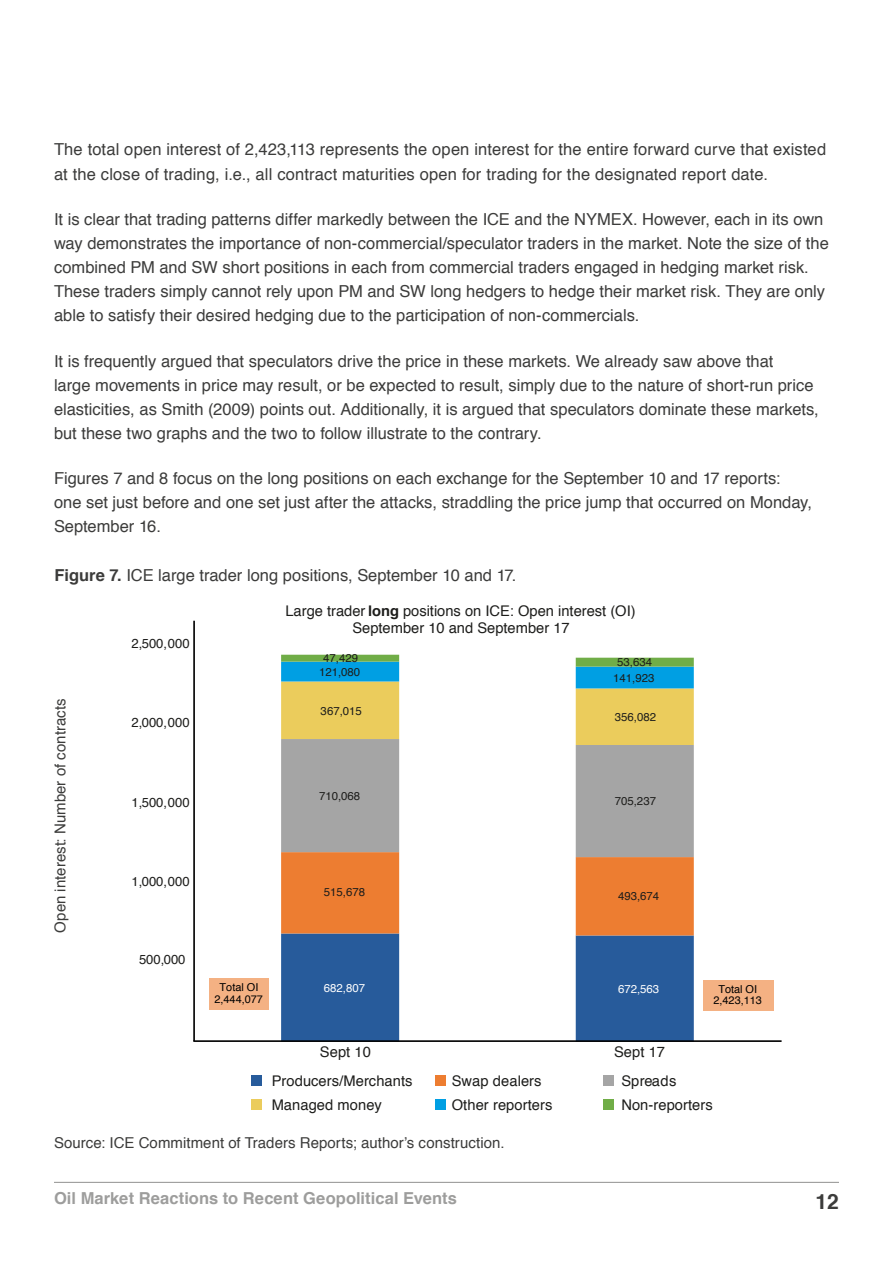
<style>
.page{position:relative;width:893px;height:1263px;background:#fff}
.page>*{position:absolute;margin:0;border:0;box-sizing:border-box;transform-origin:0 0}
.t1{font:700 21px "Helvetica";color:#3c3c3b}
.t2{font:16.5px/24px "Helvetica";color:#3c3c3b}
.t3{font:700 16.5px "Helvetica";letter-spacing:.005em;color:#9d9d9c}
.t4{font:15px "Helvetica";letter-spacing:.005em;color:#3c3c3b}
.t5{font:14.7px/17.1px "Helvetica";letter-spacing:.005em;color:#1d1d1b;text-align:center}
.t6{font:13.05px "Helvetica";color:#1d1d1b}
.t7{font:11.4px "Helvetica";color:#1d1d1b}
.t8{font:11.4px "Helvetica";color:#fff}
.t9{font:10.95px/10.9px "Helvetica";color:#000;text-align:center}
.s1{font-weight:700}
</style>
<div class="page">
<hr style="left:54px;top:1182px;width:785px;height:1px;background:#9d9d9c">
<svg style="left:281px;top:857px;width:413px;height:183px"></svg>
<svg style="left:281px;top:745px;width:413px;height:112px;fill:#a5a5a5"></svg>
<svg style="left:281px;top:655px;width:413px;height:90px"></svg>
<hr style="left:193px;top:1040px;width:589px;height:2px;background:#000">
<div style="left:703px;top:980px;width:70px;height:31px;background:#f4b183"></div>
<div style="left:209px;top:978px;width:59px;height:32px;background:#f4b183"></div>
<hr style="left:193px;top:621px;width:2px;height:420px;background:#000">
<div style="left:604px;top:1100px;width:10px;height:10px;background:#70ad47"></div>
<div style="left:435px;top:1100px;width:10px;height:10px;background:#009fe3"></div>
<div style="left:251px;top:1100px;width:11px;height:10px;background:#ebcc5c"></div>
<div style="left:604px;top:1075px;width:10px;height:10px;background:#a5a5a5"></div>
<div style="left:435px;top:1075px;width:10px;height:10px;background:#ed7d31"></div>
<div style="left:251px;top:1075px;width:11px;height:10px;background:#275b9b"></div>
<p class="t2" style="left:54px;top:138px;width:774px;line-height:24.5px">The total open interest of 2,423,113 represents the open interest for the entire forward curve that existed at the close of trading, i.e., all contract maturities open for trading for the designated report date.</p>
<p class="t2" style="left:54px;top:208px;width:776px">It is clear that trading patterns differ markedly between the ICE and the NYMEX. However, each in its own way demonstrates the importance of non-commercial/speculator traders in the market. Note the size of the combined PM and SW short positions in each from commercial traders engaged in hedging market risk.<br>These traders simply cannot rely upon PM and SW long hedgers to hedge their market risk. They are only able to satisfy their desired hedging due to the participation of non-commercials.</p>
<p class="t2" style="left:54px;top:349px;width:766px">It is frequently argued that speculators drive the price in these markets. We already saw above that<br>large movements in price may result, or be expected to result, simply due to the nature of short-run price elasticities, as Smith (2009) points out. Additionally, it is argued that speculators dominate these markets, but these two graphs and the two to follow illustrate to the contrary.</p>
<p class="t2" style="left:54px;top:466px;width:759px">Figures 7 and 8 focus on the long positions on each exchange for the September 10 and 17 reports:<br>one set just before and one set just after the attacks, straddling the price jump that occurred on Monday,<br>September 16.</p>
<p class="t2" style="left:54px;top:564px;width:464px"><span class="s1">Figure 7.</span> ICE large trader long positions, September 10 and 17.</p>
<p class="t4" style="left:49px;top:933px;width:236px;rotate:-90deg">Open interest: Number of contracts</p>
<p class="t6" style="left:132px;top:633px;width:60px">2,500,000</p>
<p class="t6" style="left:132px;top:712px;width:60px">2,000,000</p>
<p class="t6" style="left:132px;top:792px;width:60px">1,500,000</p>
<p class="t5" style="left:285px;top:603px;width:352px">Large trader <span class="s1">long</span> positions on ICE: Open interest (OI)<br>September 10 and September 17</p>
<p class="t7" style="left:323px;top:649px;width:36px">47,429</p>
<p class="t7" style="left:617px;top:653px;width:36px">53,634</p>
<p class="t7" style="left:319px;top:663px;width:43px">121,080</p>
<p class="t7" style="left:613px;top:669px;width:43px">141,923</p>
<p class="t7" style="left:321px;top:702px;width:43px">367,015</p>
<p class="t7" style="left:319px;top:787px;width:43px">710,068</p>
<p class="t7" style="left:615px;top:708px;width:43px">356,082</p>
<p class="t7" style="left:615px;top:792px;width:43px">705,237</p>
<p class="t6" style="left:132px;top:871px;width:60px">1,000,000</p>
<p class="t6" style="left:139px;top:949px;width:48px">500,000</p>
<p class="t7" style="left:324px;top:884px;width:43px">515,678</p>
<p class="t7" style="left:618px;top:887px;width:43px">493,674</p>
<p class="t9" style="left:214px;top:981px;width:50px;line-height:12.6px">Total OI<br>2,444,077</p>
<p class="t8" style="left:324px;top:979px;width:43px">682,807</p>
<p class="t8" style="left:618px;top:980px;width:43px">672,563</p>
<p class="t9" style="left:713px;top:984px;width:50px">Total OI<br>2,423,113</p>
<p class="t5" style="left:320px;top:1043px;width:53px">Sept 10</p>
<p class="t5" style="left:614px;top:1043px;width:53px">Sept 17</p>
<p class="t5" style="left:272px;top:1072px;width:142px">Producers/Merchants</p>
<p class="t5" style="left:452px;top:1072px;width:91px">Swap dealers</p>
<p class="t5" style="left:621px;top:1072px;width:57px">Spreads</p>
<p class="t5" style="left:272px;top:1097px;width:112px">Managed money</p>
<p class="t5" style="left:452px;top:1097px;width:102px">Other reporters</p>
<p class="t5" style="left:621px;top:1097px;width:93px">Non-reporters</p>
<p class="t4" style="left:54px;top:1131px;width:452px">Source: ICE Commitment of Traders Reports; author’s construction.</p>
<p class="t3" style="left:54px;top:1184px;width:404px">Oil Market Reactions to Recent Geopolitical Events</p>
<p class="t1" style="left:816px;top:1185px;width:25px">12</p>
</div>
